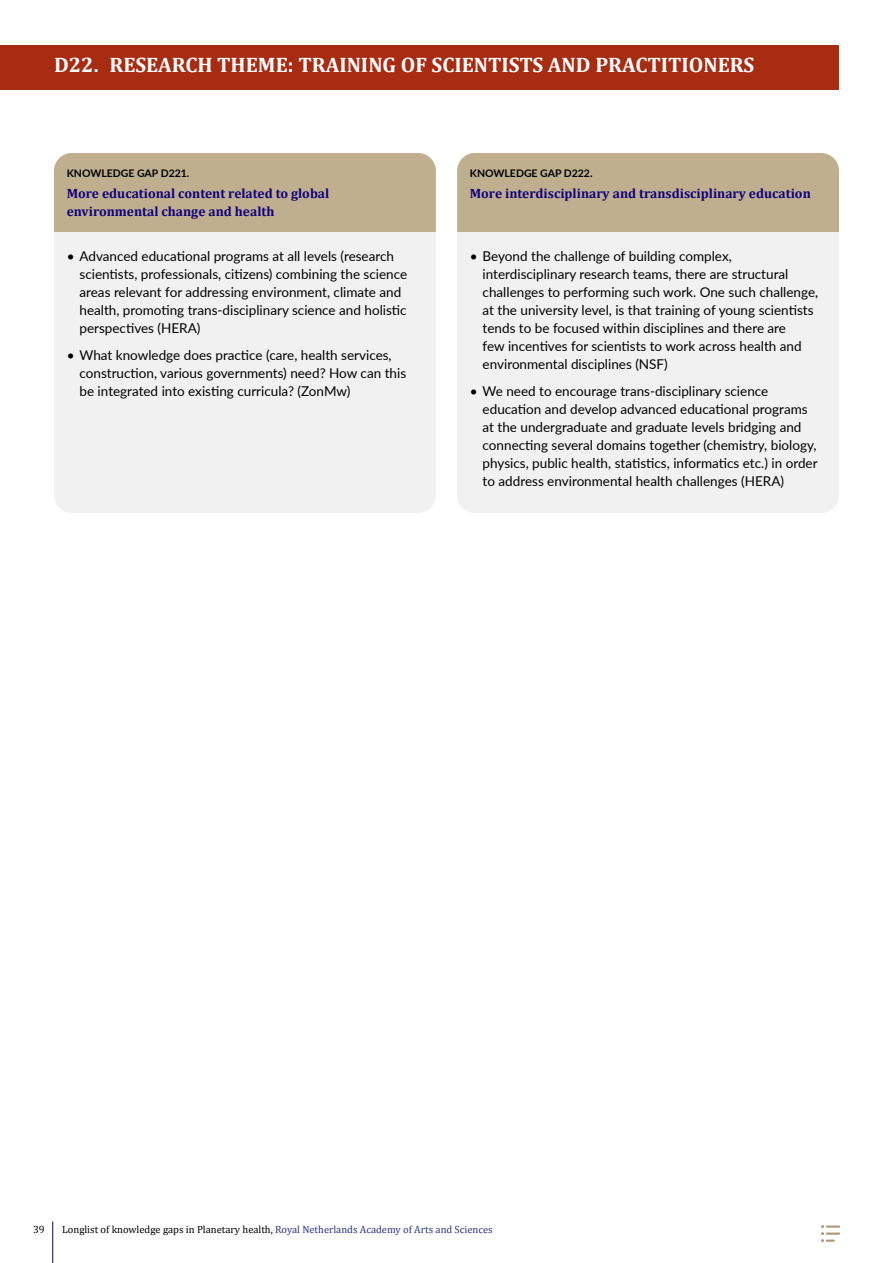
<style>
.page{position:relative;width:893px;height:1263px;background:#fff}
.page>*{position:absolute;margin:0;border:0;box-sizing:border-box;transform-origin:0 0}
.SubSubAreaTitle_red{font:700 21px "Cambria";color:#fff}
.t1{font:13.5px/18px "Lato";color:#000}
.KnowledgeGapTitle{font:700 13.5px/18px "Cambria";color:#10007b}
.t2{font:10.5px "Cambria";color:#000}
.KnowledgeGapTitle-2{font:700 10.5px "Lato";color:#000}
.s1{color:#283583}
</style>
<div class="page">
<hr style="left:52px;top:1221px;width:1px;height:42px;background:#10007b">
<svg style="left:821px;top:1225px;width:19px;height:17px"></svg>
<div style="left:457px;top:153px;width:382px;height:360px;background:#f1f1f1;border-radius:18px"></div>
<div style="left:457px;top:153px;width:382px;height:79px;background:#bfaf8e"></div>
<div style="left:54px;top:153px;width:382px;height:360px;background:#f1f1f1;border-radius:18px"></div>
<div style="left:54px;top:153px;width:382px;height:79px;background:#bfaf8e"></div>
<div style="left:0;top:45px;width:839px;height:45px;background:#a82c12"></div>
<h4 class="SubSubAreaTitle_red" style="left:54px;top:50px;width:702px">D22. RESEARCH THEME: TRAINING OF SCIENTISTS AND PRACTITIONERS</h4>
<h5 class="KnowledgeGapTitle-2" style="left:67px;top:165px;width:124px">KNOWLEDGE GAP D221.</h5>
<h5 class="KnowledgeGapTitle" style="left:67px;top:184px;width:264px">More educational content related to global environmental change and health</h5>
<p class="t1" style="left:80px;top:247px;width:329px;text-indent:-13px">• Advanced educational programs at all levels (research scientists, professionals, citizens) combining the science areas relevant for addressing environment, climate and health, promoting trans-disciplinary science and holistic perspectives (HERA)</p>
<p class="t1" style="left:80px;top:346px;width:328px;text-indent:-13px">• What knowledge does practice (care, health services, construction, various governments) need? How can this be integrated into existing curricula? (ZonMw)</p>
<h5 class="KnowledgeGapTitle-2" style="left:470px;top:165px;width:124px">KNOWLEDGE GAP D222.</h5>
<h5 class="KnowledgeGapTitle" style="left:470px;top:184px;width:342px">More interdisciplinary and transdisciplinary education</h5>
<p class="t1" style="left:483px;top:247px;width:337px;text-indent:-13px">• Beyond the challenge of building complex, interdisciplinary research teams, there are structural challenges to performing such work. One such challenge, at the university level, is that training of young scientists tends to be focused within disciplines and there are<br>few incentives for scientists to work across health and environmental disciplines (NSF)</p>
<p class="t1" style="left:483px;top:382px;width:336px;text-indent:-13px">• We need to encourage trans-disciplinary science education and develop advanced educational programs at the undergraduate and graduate levels bridging and connecting several domains together (chemistry, biology, physics, public health, statistics, informatics etc.) in order to address environmental health challenges (HERA)</p>
<p class="t2" style="left:33px;top:1223px;width:13px">39</p>
<p class="t2" style="left:62px;top:1223px;width:432px">Longlist of knowledge gaps in Planetary health, <span class="s1">Royal Netherlands Academy of Arts and Sciences</span></p>
</div>
